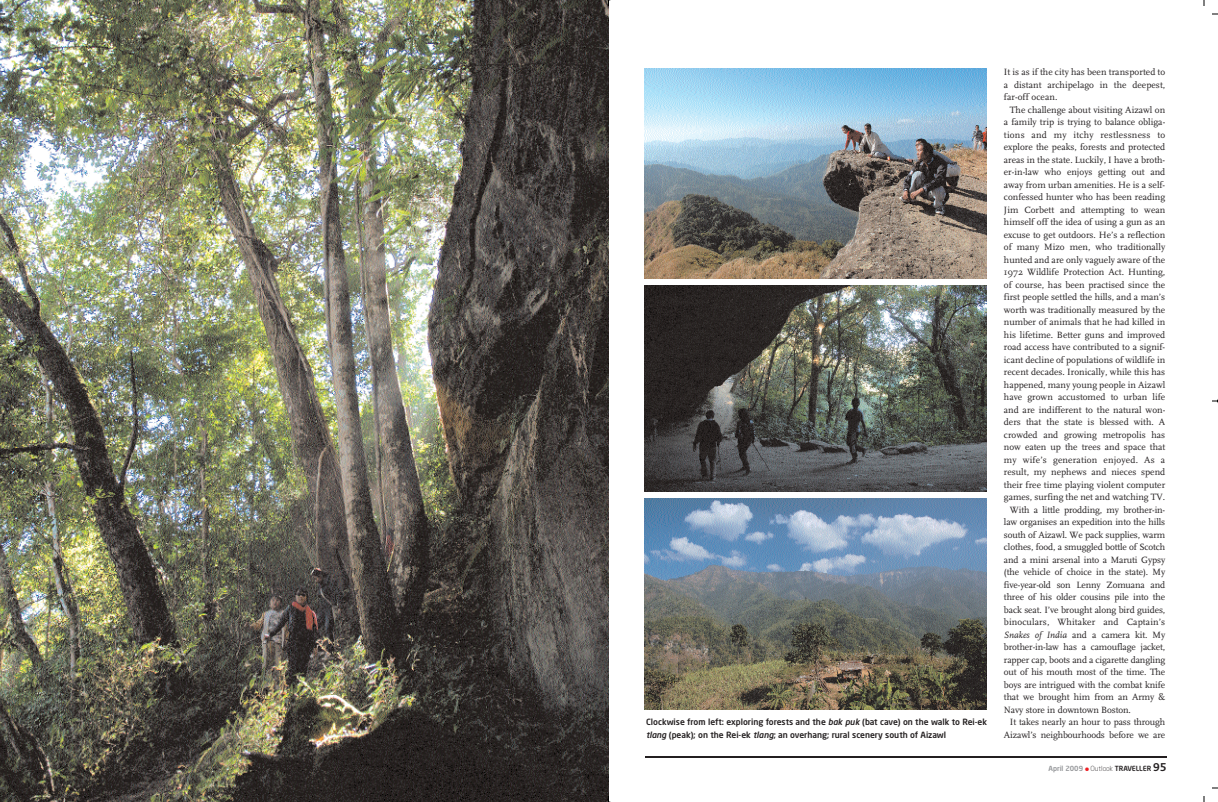
<style>
.page{position:relative;width:1218px;height:802px;background:#fff}
.page>*{position:absolute;margin:0;border:0;box-sizing:border-box;transform-origin:0 0}
.t1{font:9.5px/12.5px "FF Scala";color:#231f20;text-align:justify}
.t2{font:9.5px "FF Scala";letter-spacing:.025em;color:#231f20}
.t3{font:9.5px "FF Scala";letter-spacing:.02em;color:#231f20}
.t4{font:500 8.5px/12.5px "Neo Sans";color:#231f20}
.t5{font:500 7px "Neo Sans";color:#939598}
.s1{font-style:italic}
.s2{color:#ee1e24}
.s3{font-weight:300;color:#231f20}
.s4{color:#231f20}
.s5{font-family:"Bliss Icelandic";font-weight:700;font-size:12px;color:#231f20}
</style>
<div class="page">
<img style="left:0;top:0;width:1218px;height:802px">
<p class="t4" style="left:646px;top:717px;width:343px">Clockwise from left: exploring forests and the <span class="s1">bak puk</span> (bat cave) on the walk to Rei-ek <span class="s1">tlang</span> (peak); on the Rei-ek <span class="s1">tlang</span>; an overhang; rural scenery south of Aizawl</p>
<p class="t1" style="left:1004px;top:66px;width:163px">It is as if the city has been transported to a distant archipelago in the deepest, far-off ocean.</p>
<p class="t1" style="left:1010px;top:104px;width:157px">The challenge about visiting Aizawl on</p>
<p class="t1" style="left:1004px;top:116px;width:163px">a family trip is trying to balance obliga-</p>
<p class="t2" style="left:1004px;top:131px;width:163px">tions and my itchy restlessness to</p>
<p class="t1" style="left:1004px;top:141px;width:163px">explore the peaks, forests and protected</p>
<p class="t1" style="left:1004px;top:154px;width:163px">areas in the state. Luckily, I have a broth-</p>
<p class="t1" style="left:1004px;top:166px;width:163px">er-in-law who enjoys getting out and</p>
<p class="t1" style="left:1004px;top:179px;width:163px">away from urban amenities. He is a self-</p>
<p class="t1" style="left:1004px;top:191px;width:163px">confessed hunter who has been reading</p>
<p class="t1" style="left:1004px;top:204px;width:163px">Jim Corbett and attempting to wean</p>
<p class="t1" style="left:1004px;top:216px;width:163px">himself off the idea of using a gun as an</p>
<p class="t1" style="left:1004px;top:229px;width:163px">excuse to get outdoors. He’s a reflection</p>
<p class="t1" style="left:1004px;top:241px;width:163px">of many Mizo men, who traditionally</p>
<p class="t1" style="left:1004px;top:254px;width:163px">hunted and are only vaguely aware of the</p>
<p class="t1" style="left:1004px;top:267px;width:163px">1972 Wildlife Protection Act. Hunting,</p>
<p class="t1" style="left:1004px;top:279px;width:163px">of course, has been practised since the</p>
<p class="t1" style="left:1004px;top:292px;width:163px">first people settled the hills, and a man’s</p>
<p class="t1" style="left:1004px;top:304px;width:163px">worth was traditionally measured by the</p>
<p class="t1" style="left:1004px;top:317px;width:163px">number of animals that he had killed in</p>
<p class="t1" style="left:1004px;top:329px;width:163px">his lifetime. Better guns and improved</p>
<p class="t1" style="left:1004px;top:342px;width:163px">road access have contributed to a signif-</p>
<p class="t1" style="left:1004px;top:354px;width:163px">icant decline of populations of wildlife in</p>
<p class="t1" style="left:1004px;top:367px;width:163px">recent decades. Ironically, while this has</p>
<p class="t1" style="left:1004px;top:379px;width:163px">happened, many young people in Aizawl</p>
<p class="t1" style="left:1004px;top:392px;width:163px">have grown accustomed to urban life</p>
<p class="t1" style="left:1004px;top:404px;width:163px">and are indifferent to the natural won-</p>
<p class="t1" style="left:1004px;top:417px;width:163px">ders that the state is blessed with. A</p>
<p class="t1" style="left:1004px;top:429px;width:163px">crowded and growing metropolis has</p>
<p class="t1" style="left:1004px;top:442px;width:163px">now eaten up the trees and space that</p>
<p class="t3" style="left:1004px;top:456px;width:163px">my wife’s generation enjoyed. As a</p>
<p class="t1" style="left:1004px;top:467px;width:163px">result, my nephews and nieces spend</p>
<p class="t1" style="left:1004px;top:479px;width:163px">their free time playing violent computer</p>
<p class="t1" style="left:1004px;top:492px;width:163px">games, surfing the net and watching TV.</p>
<p class="t1" style="left:1010px;top:504px;width:157px">With a little prodding, my brother-in-</p>
<p class="t1" style="left:1004px;top:517px;width:163px">law organises an expedition into the hills</p>
<p class="t1" style="left:1004px;top:529px;width:163px">south of Aizawl. We pack supplies, warm</p>
<p class="t1" style="left:1004px;top:542px;width:163px">clothes, food, a smuggled bottle of Scotch</p>
<p class="t1" style="left:1004px;top:554px;width:163px">and a mini arsenal into a Maruti Gypsy</p>
<p class="t1" style="left:1004px;top:567px;width:163px">(the vehicle of choice in the state). My</p>
<p class="t1" style="left:1004px;top:579px;width:163px">five-year-old son Lenny Zomuana and</p>
<p class="t1" style="left:1004px;top:592px;width:163px">three of his older cousins pile into the</p>
<p class="t1" style="left:1004px;top:604px;width:163px">back seat. I’ve brought along bird guides,</p>
<p class="t1" style="left:1004px;top:617px;width:163px">binoculars, Whitaker and Captain’s</p>
<p class="t1" style="left:1004px;top:629px;width:163px"><span class="s1">Snakes of India</span> and a camera kit. My</p>
<p class="t1" style="left:1004px;top:641px;width:163px">brother-in-law has a camouflage jacket,</p>
<p class="t1" style="left:1004px;top:654px;width:163px">rapper cap, boots and a cigarette dangling</p>
<p class="t1" style="left:1004px;top:666px;width:163px">out of his mouth most of the time. The</p>
<p class="t1" style="left:1004px;top:679px;width:163px">boys are intrigued with the combat knife</p>
<p class="t1" style="left:1004px;top:691px;width:163px">that we brought him from an Army &amp;</p>
<p class="t1" style="left:1004px;top:704px;width:128px">Navy store in downtown Boston.</p>
<p class="t1" style="left:1010px;top:716px;width:157px">It takes nearly an hour to pass through</p>
<p class="t1" style="left:1004px;top:729px;width:163px">Aizawl’s neighbourhoods before we are</p>
<p class="t5" style="left:1049px;top:767px;width:119px">April 2009 <span class="s2">●</span> <span class="s3">Outlook</span> <span class="s4">TRAVELLER</span> <span class="s5">95</span></p>
</div>
